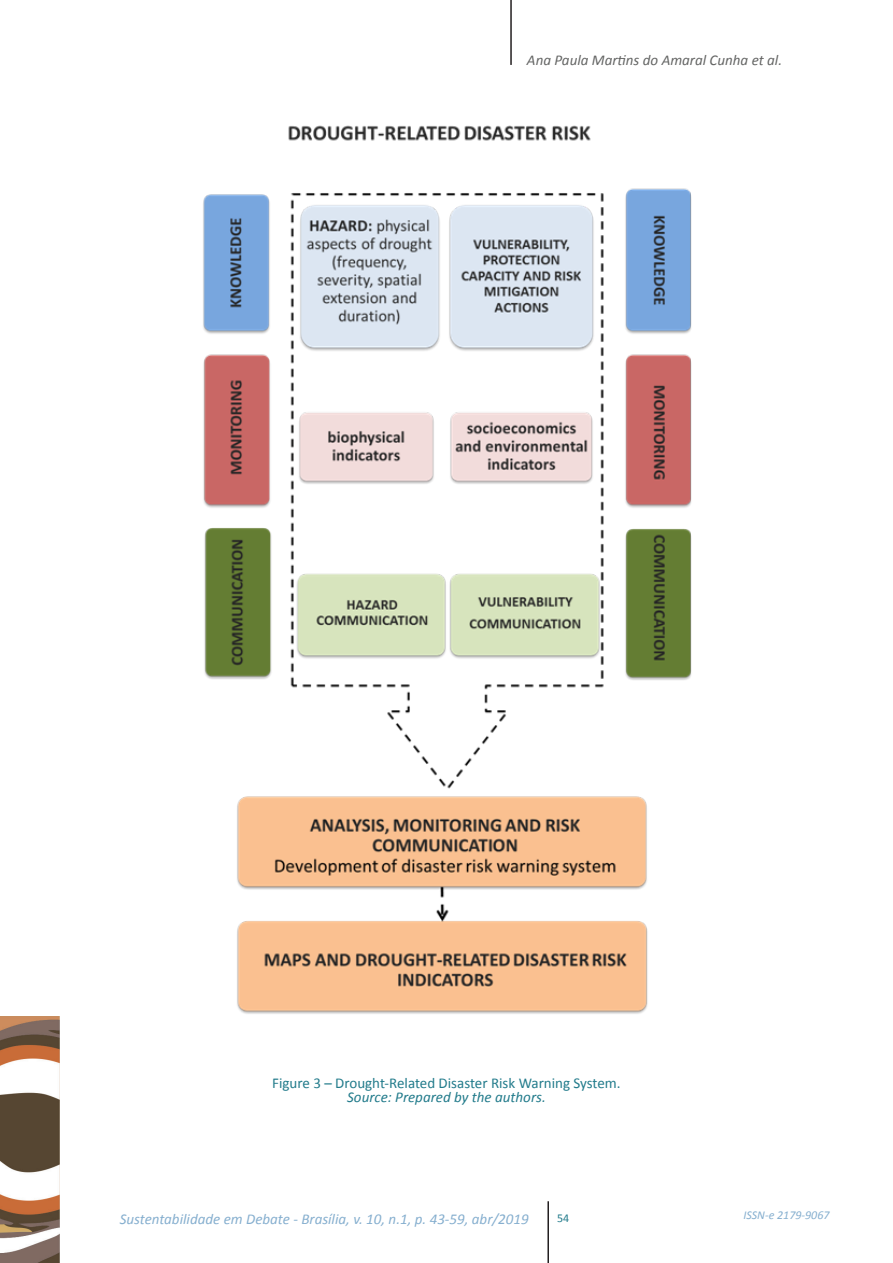
<style>
.page{position:relative;width:893px;height:1263px;background:#fff}
.page>*{position:absolute;margin:0;border:0;box-sizing:border-box;transform-origin:0 0}
.t1{font:italic 15px "Calibri";color:#86afcf}
.Legenda_de_Figura{font:15px "Calibri";color:#227b8b}
.t2{font:italic 15px "Calibri";color:#646564}
.Source{font:italic 15px "Calibri";color:#227b8b}
.t3{font:italic 12px "Calibri";color:#86afcf}
.t4{font:12px "Calibri";color:#227b8b}
</style>
<div class="page">
<hr style="left:510px;top:0;width:2px;height:65px;background:#231f20">
<img style="left:0;top:1016px;width:60px;height:247px">
<hr style="left:547px;top:1201px;width:2px;height:62px;background:#231f20">
<img style="left:203px;top:125px;width:489px;height:889px">
<p class="t2" style="left:527px;top:50px;width:257px">Ana Paula Martins do Amaral Cunha et al.</p>
<p class="Legenda_de_Figura" style="left:272px;top:1074px;width:350px">Figure 3 – Drought-Related Disaster Risk Warning System.</p>
<p class="Source" style="left:347px;top:1086px;width:200px">Source: Prepared by the authors.</p>
<p class="t1" style="left:120px;top:1209px;width:410px">Sustentabilidade em Debate - Brasília, v. 10, n.1, p. 43-59, abr/2019</p>
<p class="t3" style="left:743px;top:1207px;width:88px">ISSN-e 2179-9067</p>
<p class="t4" style="left:557px;top:1210px;width:14px">54</p>
</div>
